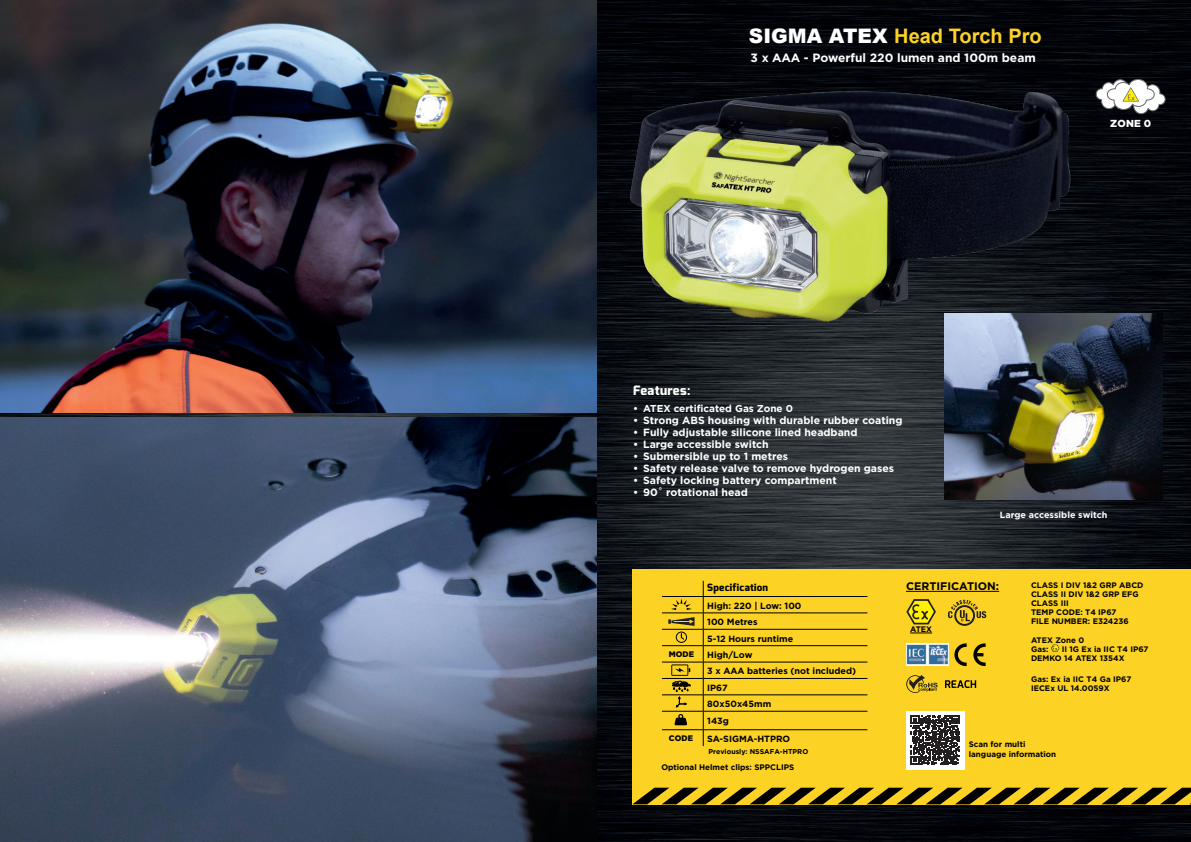
<style>
.page{position:relative;width:1191px;height:842px;background:#fff}
.page>*{position:absolute;margin:0;border:0;box-sizing:border-box;transform-origin:0 0}
.t1{font:700 20px "Arial";color:#fcd325}
.t2{font:800 13px "Exo";letter-spacing:.025em;color:#fff}
.t3{font:700 12px "Gotham";color:#fff}
.t4{font:700 11px "Gotham";color:#000}
.t5{font:700 10.5px "Gotham";color:#fff}
.t6{font:900 10.1px "Gotham";color:#fff}
.t7{font:700 10px "Gotham";color:#fff}
.t8{font:800 10px "Exo";letter-spacing:.025em;color:#000}
.t9{font:700 9px "Gotham";color:#000}
.t10{font:700 9px "Gotham";color:#fff}
.t11{font:700 8px "Gotham";color:#000}
.t12{font:700 8px "Gotham";color:#000}
.t13{font:900 8px "Gotham";letter-spacing:.015em;color:#000}
.t14{font:700 7px "Gotham";color:#000}
.s1{font-weight:900;color:#fff}
</style>
<div class="page">
<img style="left:0;top:0;width:1191px;height:842px">
<div style="left:632px;top:569px;width:559px;height:235px;background:#fcd325"></div>
<svg style="left:633px;top:788px;width:558px;height:16px"></svg>
<img style="left:0;top:0;width:596px;height:412px">
<img style="left:0;top:417px;width:596px;height:425px">
<img style="left:596px;top:57px;width:514px;height:289px">
<svg style="left:1095px;top:78px;width:71px;height:37px"></svg>
<hr style="left:662px;top:613px;width:41px;height:1px;background:#000">
<hr style="left:703px;top:613px;width:164px;height:1px;background:#000">
<hr style="left:662px;top:629px;width:41px;height:1px;background:#000">
<hr style="left:703px;top:629px;width:164px;height:1px;background:#000">
<hr style="left:662px;top:645px;width:41px;height:1px;background:#000">
<hr style="left:703px;top:645px;width:164px;height:1px;background:#000">
<hr style="left:662px;top:662px;width:41px;height:1px;background:#000">
<hr style="left:703px;top:662px;width:164px;height:1px;background:#000">
<hr style="left:662px;top:678px;width:41px;height:1px;background:#000">
<hr style="left:703px;top:678px;width:164px;height:1px;background:#000">
<hr style="left:662px;top:695px;width:41px;height:1px;background:#000">
<hr style="left:703px;top:695px;width:164px;height:1px;background:#000">
<hr style="left:662px;top:711px;width:41px;height:1px;background:#000">
<hr style="left:703px;top:711px;width:164px;height:1px;background:#000">
<hr style="left:662px;top:729px;width:41px;height:1px;background:#000">
<hr style="left:703px;top:729px;width:164px;height:1px;background:#000">
<svg style="left:703px;top:581px;width:1px;height:165px"></svg>
<hr style="left:662px;top:596px;width:41px;height:1px;background:#000">
<hr style="left:703px;top:596px;width:164px;height:1px;background:#000">
<svg style="left:671px;top:599px;width:20px;height:11px"></svg>
<svg style="left:671px;top:664px;width:20px;height:43px"></svg>
<svg style="left:674px;top:714px;width:13px;height:11px"></svg>
<svg style="left:668px;top:617px;width:26px;height:26px"></svg>
<img style="left:944px;top:314px;width:218px;height:185px">
<div style="left:906px;top:711px;width:58px;height:58px;background:#fff"></div>
<svg style="left:910px;top:716px;width:49px;height:49px"></svg>
<hr style="left:906px;top:591px;width:93px;height:1px;background:#000">
<img style="left:906px;top:643px;width:43px;height:22px">
<svg style="left:1051px;top:645px;width:8px;height:7px"></svg>
<svg style="left:954px;top:643px;width:12px;height:23px"></svg>
<svg style="left:973px;top:643px;width:12px;height:23px"></svg>
<svg style="left:906px;top:599px;width:30px;height:25px"></svg>
<svg style="left:910px;top:633px;width:22px;height:1px"></svg>
<svg style="left:906px;top:675px;width:31px;height:18px"></svg>
<svg style="left:945px;top:680px;width:31px;height:8px"></svg>
<svg style="left:948px;top:600px;width:38px;height:26px"></svg>
<p class="t1" style="left:749px;top:23px;width:294px"><span class="s1">SIGMA ATEX</span> Head Torch Pro</p>
<p class="t3" style="left:750px;top:51px;width:287px">3 x AAA - Powerful 220 lumen and 100m beam</p>
<p class="t6" style="left:1110px;top:117px;width:42px">ZONE 0</p>
<p class="t2" style="left:633px;top:382px;width:59px">Features:</p>
<p class="t7" style="left:633px;top:403px;width:161px">• ATEX certificated Gas Zone 0</p>
<p class="t5" style="left:633px;top:414px;width:271px">• Strong ABS housing with durable rubber coating</p>
<p class="t5" style="left:633px;top:426px;width:226px">• Fully adjustable silicone lined headband</p>
<p class="t5" style="left:633px;top:438px;width:137px">• Large accessible switch</p>
<p class="t5" style="left:633px;top:450px;width:156px">• Submersible up to 1 metres</p>
<p class="t5" style="left:633px;top:462px;width:262px">• Safety release valve to remove hydrogen gases</p>
<p class="t5" style="left:633px;top:474px;width:205px">• Safety locking battery compartment</p>
<p class="t5" style="left:633px;top:486px;width:116px">• 90˚ rotational head</p>
<p class="t13" style="left:668px;top:649px;width:27px">MODE</p>
<p class="t13" style="left:669px;top:733px;width:26px">CODE</p>
<p class="t8" style="left:707px;top:581px;width:62px">Specification</p>
<p class="t9" style="left:707px;top:600px;width:96px">High: 220 | Low: 100</p>
<p class="t9" style="left:707px;top:617px;width:52px">100 Metres</p>
<p class="t9" style="left:707px;top:633px;width:88px">5-12 Hours runtime</p>
<p class="t9" style="left:707px;top:650px;width:47px">High/Low</p>
<p class="t9" style="left:707px;top:666px;width:150px">3 x AAA batteries (not included)</p>
<p class="t9" style="left:707px;top:682px;width:22px">IP67</p>
<p class="t9" style="left:707px;top:699px;width:65px">80x50x45mm</p>
<p class="t9" style="left:707px;top:715px;width:23px">143g</p>
<p class="t9" style="left:707px;top:734px;width:84px">SA-SIGMA-HTPRO</p>
<p class="t14" style="left:708px;top:747px;width:101px">Previously: NSSAFA-HTPRO</p>
<p class="t12" style="left:661px;top:763px;width:134px">Optional Helmet clips: SPPCLIPS</p>
<p class="t10" style="left:1000px;top:509px;width:109px">Large accessible switch</p>
<p class="t4" style="left:906px;top:580px;width:95px">CERTIFICATION:</p>
<p class="t11" style="left:1031px;top:581px;width:114px">CLASS I DIV 1&amp;2 GRP ABCD</p>
<p class="t11" style="left:1031px;top:590px;width:109px">CLASS II DIV 1&amp;2 GRP EFG</p>
<p class="t11" style="left:1031px;top:599px;width:39px">CLASS III</p>
<p class="t11" style="left:1031px;top:608px;width:87px">TEMP CODE: T4 IP67</p>
<p class="t11" style="left:1031px;top:617px;width:99px">FILE NUMBER: E324236</p>
<p class="t11" style="left:1031px;top:635px;width:55px">ATEX Zone 0</p>
<p class="t11" style="left:1031px;top:644px;width:19px">Gas:</p>
<p class="t11" style="left:1061px;top:644px;width:88px">II 1G Ex ia IIC T4 IP67</p>
<p class="t11" style="left:1031px;top:653px;width:95px">DEMKO 14 ATEX 1354X</p>
<p class="t11" style="left:910px;top:624px;width:23px">ATEX</p>
<p class="t11" style="left:1031px;top:675px;width:102px">Gas: Ex ia IIC T4 Ga IP67</p>
<p class="t11" style="left:1031px;top:684px;width:80px">IECEx UL 14.0059X</p>
<p class="t11" style="left:968px;top:740px;width:58px">Scan for multi</p>
<p class="t11" style="left:968px;top:750px;width:89px">language information</p>
</div>
